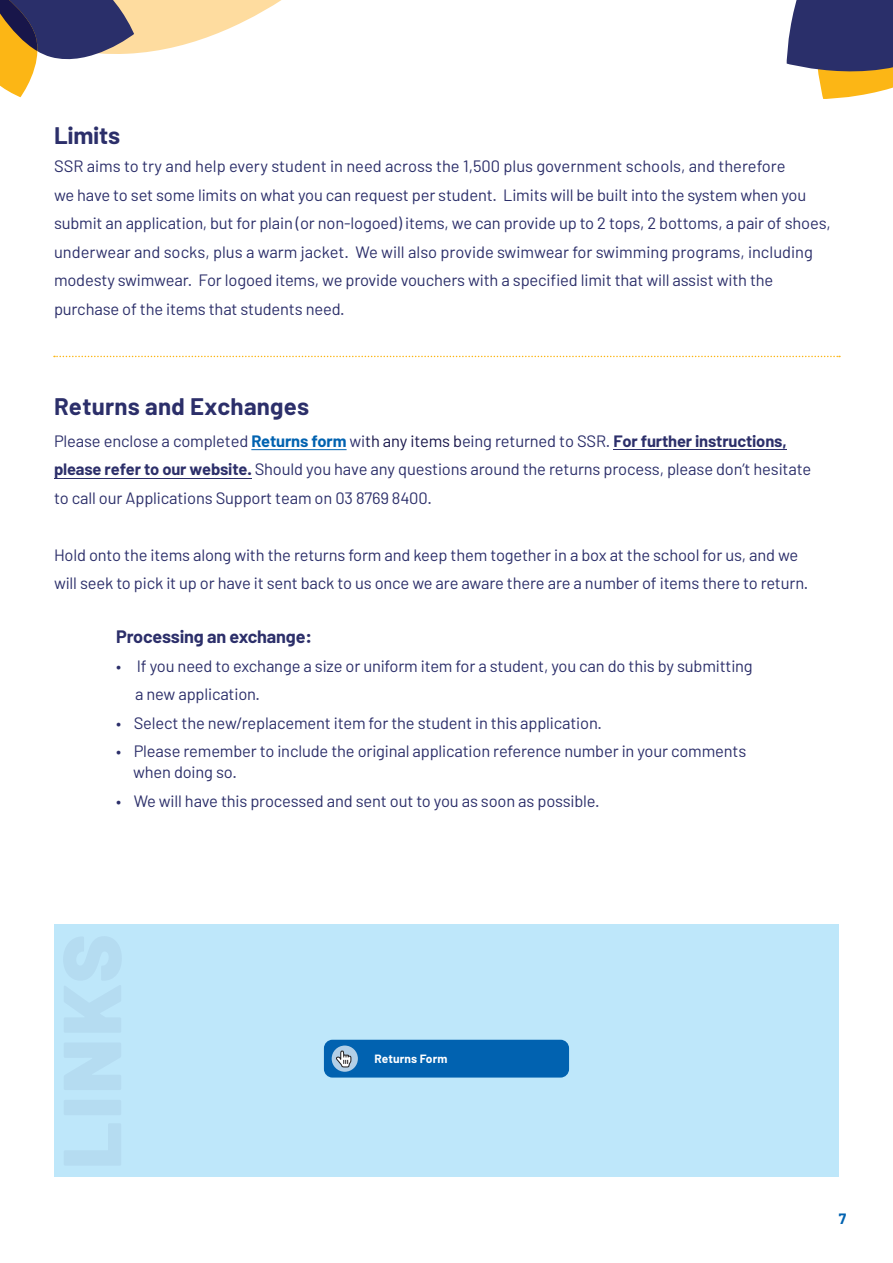
<style>
.page{position:relative;width:893px;height:1263px;background:#fff}
.page>*{position:absolute;margin:0;border:0;box-sizing:border-box;transform-origin:0 0}
.t1{font:700 24px "Barlow";letter-spacing:.01em;color:#2c2f6a}
.t2{font:700 18px "Barlow";letter-spacing:-.01em;color:#2c2f6a}
.t3{font:16.5px/28.5px "Barlow";letter-spacing:-.01em;color:#2c2f6a}
.t4{font:700 15px "Barlow";color:#0162b0}
.t5{font:700 12px "Barlow";letter-spacing:.01em;color:#fff}
.s1{font-weight:700;color:#0162b0}
.s2{color:#18164a}
.s3{font-weight:700}
</style>
<div class="page">
<div style="left:54px;top:924px;width:785px;height:252px;background:#bee7fa"></div>
<svg style="left:63px;top:937px;width:58px;height:228px"></svg>
<svg style="left:54px;top:356px;width:786px;height:1px"></svg>
<div style="left:324px;top:1040px;width:245px;height:37px;background:#0162b0;border-radius:9px"></div>
<svg style="left:332px;top:1045px;width:26px;height:27px"></svg>
<svg style="left:336px;top:1050px;width:16px;height:18px"></svg>
<svg style="left:0;top:0;width:282px;height:97px"></svg>
<svg style="left:787px;top:0;width:106px;height:99px;background:#6e6672"></svg>
<hr style="left:251px;top:449px;width:96px;height:1px;background:#0162b0">
<hr style="left:613px;top:449px;width:174px;height:1px;background:#2c2f6a">
<hr style="left:54px;top:478px;width:198px;height:1px;background:#2c2f6a">
<p class="t1" style="left:54px;top:120px;width:68px">Limits</p>
<p class="t3" style="left:54px;top:152px;width:778px">SSR aims to try and help every student in need across the 1,500 plus government schools, and therefore<br>we have to set some limits on what you can request per student. Limits will be built into the system when you submit an application, but for plain (or non-logoed) items, we can provide up to 2 tops, 2 bottoms, a pair of shoes, underwear and socks, plus a warm jacket. We will also provide swimwear for swimming programs, including modesty swimwear. For logoed items, we provide vouchers with a specified limit that will assist with the purchase of the items that students need.</p>
<p class="t1" style="left:54px;top:392px;width:257px">Returns and Exchanges</p>
<p class="t3" style="left:54px;top:426px;width:759px">Please enclose a completed <span class="s1">Returns form</span> wi<span class="s2">th any items b</span>eing returned to SSR. <span class="s3">For further instructions, please refer to our website.</span> Should you have any questions around the returns process, please don’t hesitate to call our Applications Support team on 03 8769 8400.</p>
<p class="t3" style="left:54px;top:540px;width:756px">Hold onto the items along with the returns form and keep them together in a box at the school for us, and we will seek to pick it up or have it sent back to us once we are aware there are a number of items there to return.</p>
<p class="t2" style="left:116px;top:625px;width:197px">Processing an exchange:</p>
<p class="t3" style="left:135px;top:651px;width:619px;text-indent:-19px">• If you need to exchange a size or uniform item for a student, you can do this by submitting a new application.</p>
<p class="t3" style="left:116px;top:708px;width:487px">• Select the new/replacement item for the student in this application.</p>
<p class="t3" style="left:133px;top:740px;width:615px;line-height:21px;text-indent:-17px">• Please remember to include the original application reference number in your comments when doing so.</p>
<p class="t3" style="left:116px;top:786px;width:485px">• We will have this processed and sent out to you as soon as possible.</p>
<p class="t5" style="left:374px;top:1051px;width:75px">Returns Form</p>
<p class="t4" style="left:839px;top:1209px;width:9px">7</p>
</div>
